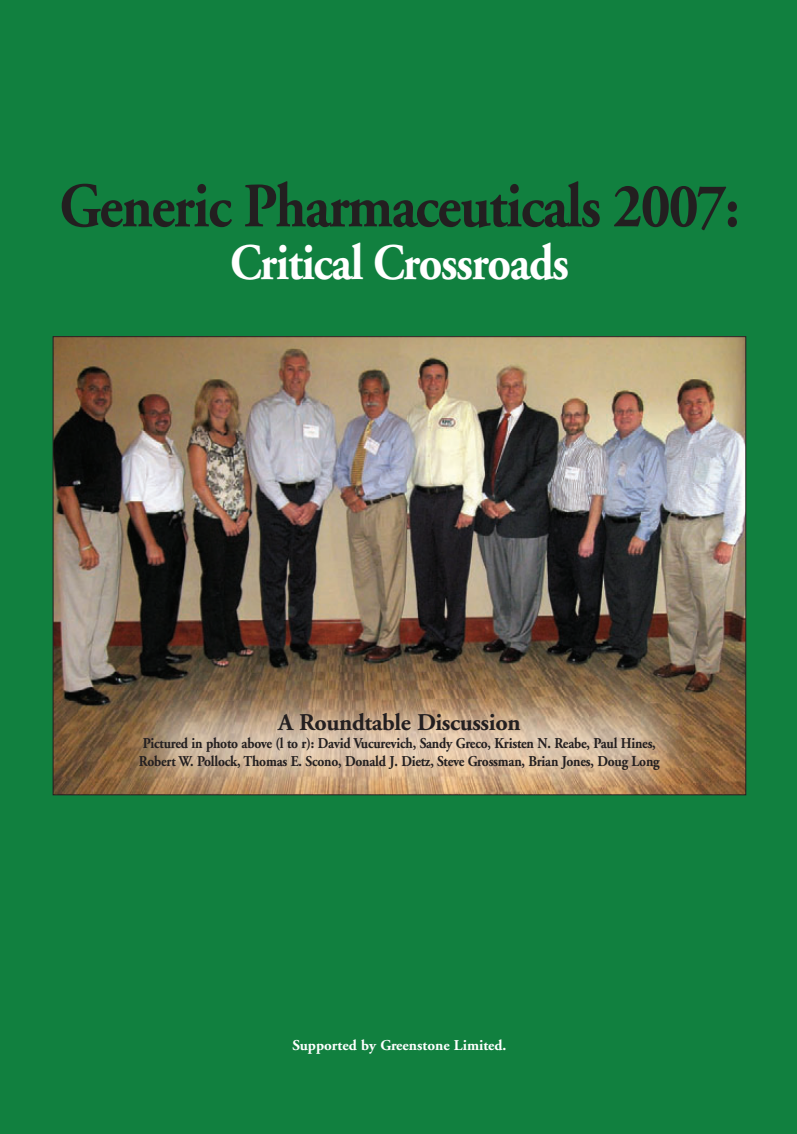
<style>
.page{position:relative;width:797px;height:1134px;background:#fff}
.page>*{position:absolute;margin:0;border:0;box-sizing:border-box;transform-origin:0 0}
.t1{font:63px "Adobe Garamond Bold+BFAECC";letter-spacing:-.025em;color:#231f20;scale:.9 1}
.t2{font:51px "Adobe Garamond Bold+BFAECC";letter-spacing:-.025em;color:#fff;scale:.9 1}
.t3{font:24px "Adobe Garamond Bold+BFAECC";letter-spacing:-.015em;color:#231f20}
.t4{font:15px/18px "Adobe Garamond Bold+BFAECC";letter-spacing:-.015em;color:#231f20;scale:.9 1}
.t5{font:15px "Adobe Garamond Bold+BFAECC";color:#fff}
</style>
<div class="page">
<img style="left:0;top:0;width:796px;height:1134px">
<h1 class="t1" style="left:59px;top:181px;width:757px">Generic Pharmaceuticals 2007:</h1>
<h2 class="t2" style="left:230px;top:242px;width:378px">Critical Crossroads</h2>
<h3 class="t3" style="left:278px;top:712px;width:244px">A Roundtable Discussion</h3>
<p class="t4" style="left:139px;top:735px;width:580px">Pictured in photo above (l to r): David Vucurevich, Sandy Greco, Kristen N. Reabe, Paul Hines,<br>Robert W. Pollock, Thomas E. Scono, Donald J. Dietz, Steve Grossman, Brian Jones, Doug Long</p>
<p class="t5" style="left:292px;top:1040px;width:216px">Supported by Greenstone Limited.</p>
</div>
